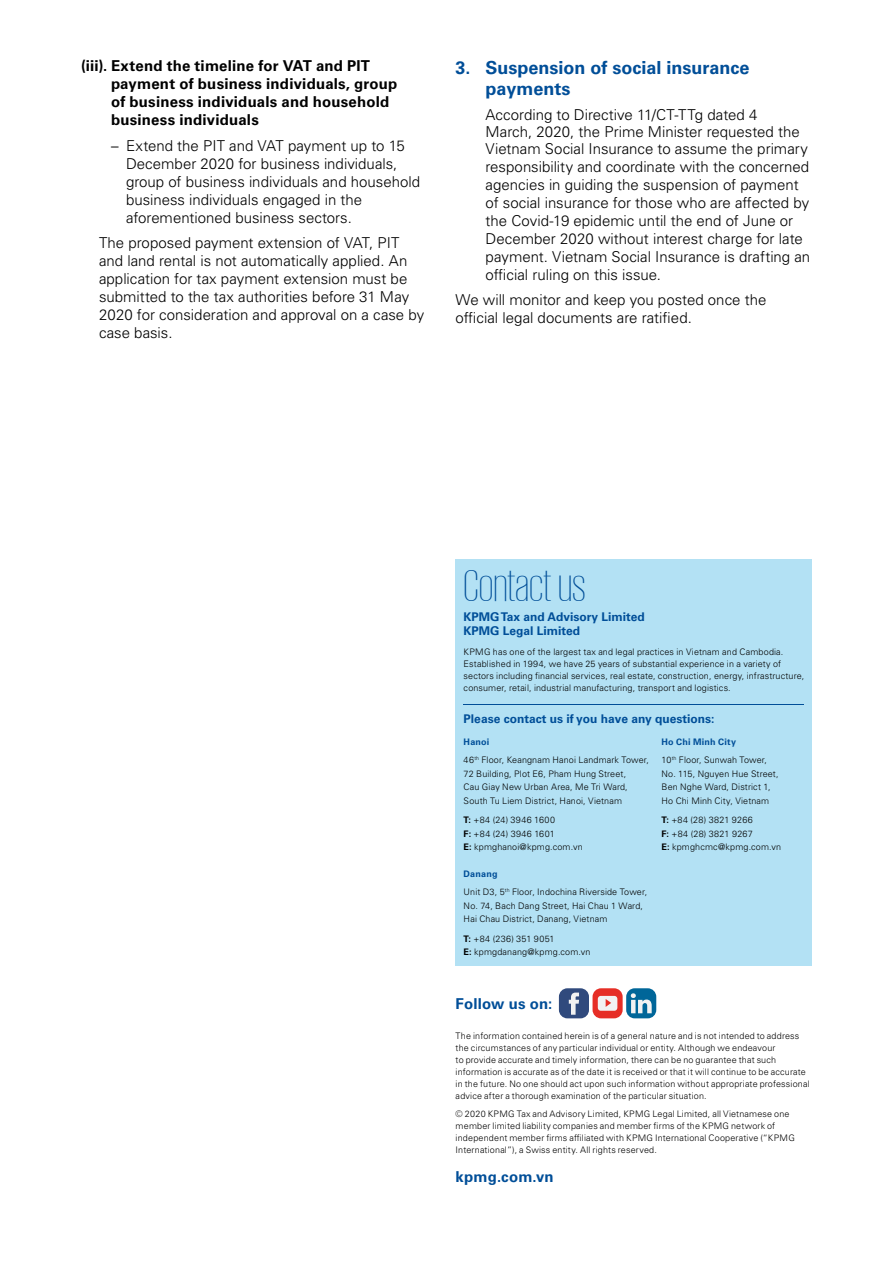
<style>
.page{position:relative;width:893px;height:1263px;background:#fff}
.page>*{position:absolute;margin:0;border:0;box-sizing:border-box;transform-origin:0 0}
.t1{font:200 45px "VNIKPMG";color:#004e98}
.t2{font:700 18px/21.6px "VNI Univers 65";color:#004e98}
.t3{font:300 15px/18px "VNI Univers 45";color:#000}
.t4{font:700 15px/18px "VNI Univers 65";letter-spacing:.015em;color:#000}
.t5{font:700 15px "VNI Univers 65";letter-spacing:.01em;color:#004e98}
.t6{font:700 12px/14.4px "VNI Univers 65";color:#004e98}
.t7{font:300 9px/13.5px "VNI Univers 45";letter-spacing:.015em;color:#000}
.t8{font:700 9px "VNI Univers 65";letter-spacing:.025em;color:#004e98}
.s1{font-family:"Univers 45"}
.s2{font-family:"VNI Univers 65";font-weight:700}
</style>
<div class="page">
<div style="left:559px;top:988px;width:30px;height:30px;background:#304a7d;border-radius:9px"></div>
<svg style="left:569px;top:992px;width:10px;height:23px"></svg>
<div style="left:626px;top:988px;width:30px;height:30px;background:#069;border-radius:9px"></div>
<svg style="left:631px;top:993px;width:21px;height:20px"></svg>
<div style="left:592px;top:988px;width:31px;height:30px;background:#e62e26;border-radius:9px"></div>
<svg style="left:598px;top:996px;width:19px;height:15px"></svg>
<div style="left:455px;top:560px;width:357px;height:406px;background:#b3e1f4"></div>
<hr style="left:464px;top:703px;width:340px;height:1px;background:#004e98">
<h3 class="t4" style="left:111px;top:56px;width:288px;text-indent:-30px">(iii). Extend the timeline for VAT and PIT payment of business individuals, group of business individuals and household business individuals</h3>
<h3 class="t3" style="left:126px;top:136px;width:296px;text-indent:-15px"><span class="s1">–</span> Extend the PIT and VAT payment up to 15<br>December 2020 for business individuals, group of business individuals and household business individuals engaged in the aforementioned business sectors.</h3>
<p class="t3" style="left:99px;top:233px;width:327px">The proposed payment extension of VAT, PIT and land rental is not automatically applied. An application for tax payment extension must be submitted to the tax authorities before 31 May 2020 for consideration and approval on a case by case basis.</p>
<h2 class="t2" style="left:486px;top:55px;width:265px;text-indent:-30px">3. Suspension of social insurance payments</h2>
<p class="t3" style="left:486px;top:105px;width:326px">According to Directive 11/CT-TTg dated 4<br>March, 2020, the Prime Minister requested the Vietnam Social Insurance to assume the primary responsibility and coordinate with the concerned agencies in guiding the suspension of payment of social insurance for those who are affected by the Covid-19 epidemic until the end of June or December 2020 without interest charge for late payment. Vietnam Social Insurance is drafting an official ruling on this issue.</p>
<h3 class="t3" style="left:456px;top:290px;width:312px">We will monitor and keep you posted once the official legal documents are ratified.</h3>
<h1 class="t1" style="left:464px;top:561px;width:124px">Contact us</h1>
<h3 class="t6" style="left:464px;top:609px;width:183px">KPMG Tax and Advisory Limited<br>KPMG Legal Limited</h3>
<p class="t7" style="left:464px;top:645px;width:342px;line-height:12px">KPMG has one of the largest tax and legal practices in Vietnam and Cambodia.<br>Established in 1994, we have 25 years of substantial experience in a variety of sectors including financial services, real estate, construction, energy, infrastructure, consumer, retail, industrial manufacturing, transport and logistics.</p>
<h3 class="t6" style="left:464px;top:711px;width:252px">Please contact us if you have any questions:</h3>
<p class="t8" style="left:464px;top:735px;width:27px">Hanoi</p>
<p class="t7" style="left:464px;top:753px;width:187px">46<sup>th</sup> Floor, Keangnam Hanoi Landmark Tower, 72 Building, Plot E6, Pham Hung Street,<br>Cau Giay New Urban Area, Me Tri Ward, South Tu Liem District, Hanoi, Vietnam</p>
<p class="t7" style="left:464px;top:813px;width:121px"><span class="s2">T:</span> +84 (24) 3946 1600<br><span class="s2">F:</span> +84 (24) 3946 1601<br><span class="s2">E:</span> kpmghanoi@kpmg.com.vn</p>
<p class="t8" style="left:464px;top:867px;width:35px">Danang</p>
<p class="t7" style="left:464px;top:885px;width:185px">Unit D3, 5<sup>th</sup> Floor, Indochina Riverside Tower,<br>No. 74, Bach Dang Street, Hai Chau 1 Ward,<br>Hai Chau District, Danang, Vietnam</p>
<p class="t7" style="left:464px;top:931px;width:128px"><span class="s2">T:</span> +84 (236) 351 9051<br><span class="s2">E:</span> kpmgdanang@kpmg.com.vn</p>
<p class="t8" style="left:661px;top:735px;width:76px">Ho Chi Minh City</p>
<p class="t7" style="left:661px;top:753px;width:119px">10<sup>th</sup> Floor, Sunwah Tower,<br>No. 115, Nguyen Hue Street,<br>Ben Nghe Ward, District 1,<br>Ho Chi Minh City, Vietnam</p>
<p class="t7" style="left:661px;top:813px;width:121px"><span class="s2">T:</span> +84 (28) 3821 9266<br><span class="s2">F:</span> +84 (28) 3821 9267<br><span class="s2">E:</span> kpmghcmc@kpmg.com.vn</p>
<h3 class="t5" style="left:456px;top:992px;width:98px">Follow us on:</h3>
<p class="t7" style="left:456px;top:1029px;width:356px;line-height:12px">The information contained herein is of a general nature and is not intended to address the circumstances of any particular individual or entity. Although we endeavour<br>to provide accurate and timely information, there can be no guarantee that such information is accurate as of the date it is received or that it will continue to be accurate in the future. No one should act upon such information without appropriate professional advice after a thorough examination of the particular situation.</p>
<p class="t7" style="left:456px;top:1107px;width:341px;line-height:12px">© 2020 KPMG Tax and Advisory Limited, KPMG Legal Limited, all Vietnamese one member limited liability companies and member firms of the KPMG network of independent member firms affiliated with KPMG International Cooperative (“KPMG International”), a Swiss entity. All rights reserved.</p>
<h3 class="t5" style="left:456px;top:1166px;width:100px">kpmg.com.vn</h3>
</div>
